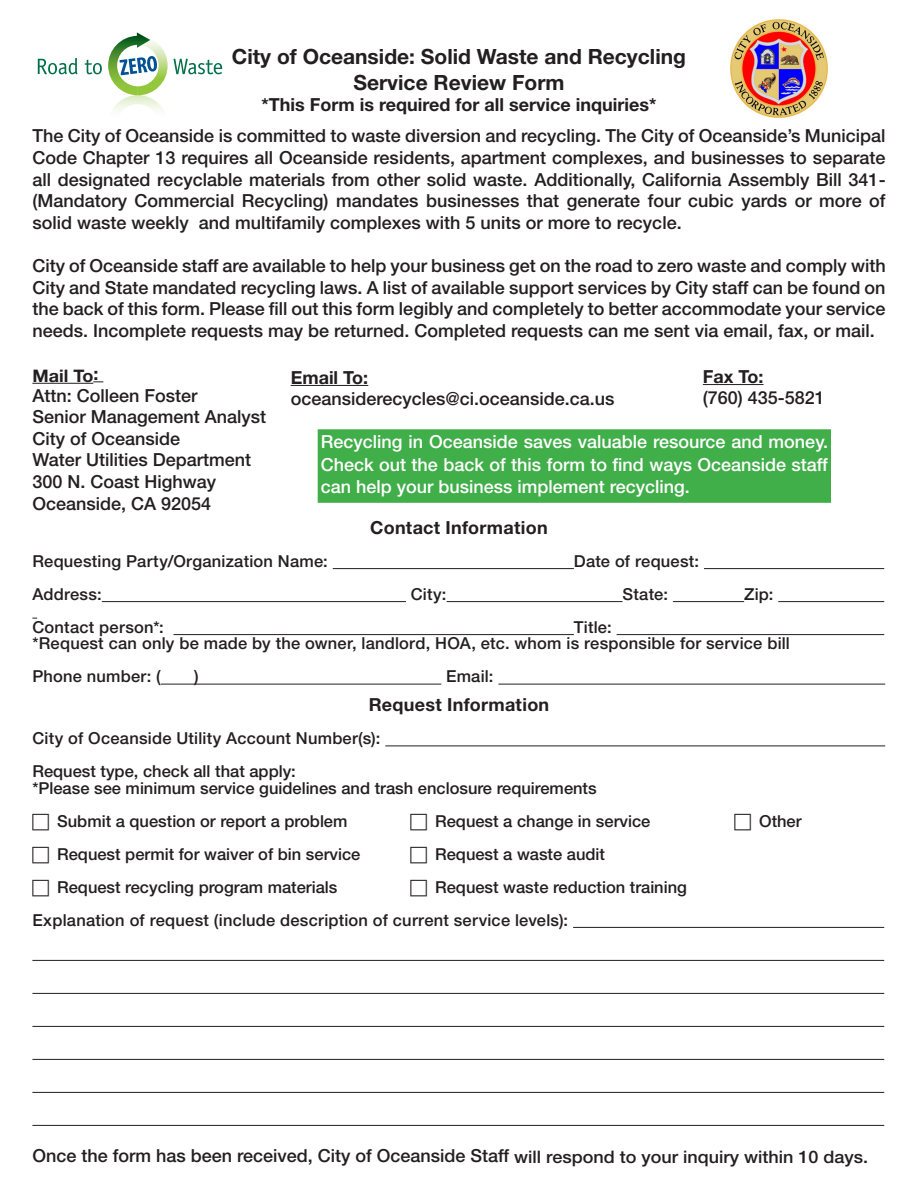
<style>
.page{position:relative;width:918px;height:1188px;background:#fff}
.page>*{position:absolute;margin:0;border:0;box-sizing:border-box;transform-origin:0 0}
.t1{font:700 21px "Helvetica Neue LT Std";color:#231f20}
.t2{font:500 18px/21.6px "Helvetica Neue LT Std";color:#231f20;text-align:justify}
.t3{font:500 18px/22.5px "Helvetica Neue LT Std";color:#fff;text-align:justify}
.t4{font:700 18px "Helvetica Neue LT Std";color:#231f20}
.t5{font:700 17.25px "Helvetica Neue LT Std";color:#231f20;scale:1.04 1}
.t6{font:500 16.5px "Helvetica Neue LT Std";color:#231f20}
.s1{font-size:18px}
</style>
<div class="page">
<div style="left:319px;top:431px;width:511px;height:70px;background:#40ae49"></div>
<div style="left:318px;top:429px;width:513px;height:74px;border:3px solid #40ae49"></div>
<hr style="left:32px;top:383px;width:61px;height:1px;background:#231f20">
<hr style="left:333px;top:568px;width:241px;height:1px;background:#231f20">
<hr style="left:704px;top:568px;width:180px;height:1px;background:#231f20">
<hr style="left:102px;top:601px;width:304px;height:1px;background:#231f20">
<hr style="left:447px;top:601px;width:175px;height:1px;background:#231f20">
<hr style="left:673px;top:601px;width:71px;height:1px;background:#231f20">
<hr style="left:778px;top:601px;width:106px;height:1px;background:#231f20">
<hr style="left:174px;top:634px;width:400px;height:1px;background:#231f20">
<hr style="left:617px;top:634px;width:267px;height:1px;background:#231f20">
<hr style="left:161px;top:684px;width:280px;height:1px;background:#231f20">
<hr style="left:498px;top:684px;width:387px;height:1px;background:#231f20">
<hr style="left:291px;top:385px;width:77px;height:1px;background:#231f20">
<hr style="left:703px;top:384px;width:61px;height:1px;background:#231f20">
<svg style="left:174px;top:59px;width:48px;height:15px"></svg>
<svg style="left:108px;top:32px;width:60px;height:79px"></svg>
<svg style="left:38px;top:58px;width:64px;height:16px"></svg>
<img style="left:730px;top:20px;width:98px;height:97px">
<hr style="left:385px;top:745px;width:500px;height:1px;background:#231f20">
<hr style="left:573px;top:927px;width:311px;height:1px;background:#231f20">
<hr style="left:32px;top:960px;width:852px;height:1px;background:#231f20">
<hr style="left:32px;top:993px;width:852px;height:1px;background:#231f20">
<hr style="left:32px;top:1026px;width:852px;height:1px;background:#231f20">
<hr style="left:32px;top:1059px;width:852px;height:1px;background:#231f20">
<hr style="left:32px;top:1092px;width:852px;height:1px;background:#231f20">
<hr style="left:32px;top:1125px;width:852px;height:1px;background:#231f20">
<p class="t1" style="left:232px;top:44px;width:456px">City of Oceanside: Solid Waste and Recycling</p>
<p class="t1" style="left:353px;top:69px;width:213px">Service Review Form</p>
<p class="t4" style="left:262px;top:94px;width:396px">*This Form is required for all service inquiries*</p>
<p class="t2" style="left:32px;top:125px;width:855px">The City of Oceanside is committed to waste diversion and recycling. The City of Oceanside’s Municipal Code Chapter 13 requires all Oceanside residents, apartment complexes, and businesses to separate all designated recyclable materials from other solid waste. Additionally, California Assembly Bill 341- (Mandatory Commercial Recycling) mandates businesses that generate four cubic yards or more of solid waste weekly and multifamily complexes with 5 units or more to recycle.</p>
<p class="t2" style="left:32px;top:255px;width:855px">City of Oceanside staff are available to help your business get on the road to zero waste and comply with City and State mandated recycling laws. A list of available support services by City staff can be found on the back of this form. Please fill out this form legibly and completely to better accommodate your service needs. Incomplete requests may be returned. Completed requests can me sent via email, fax, or mail.</p>
<p class="t5" style="left:32px;top:365px;width:65px">Mail To<span class="s1">:</span></p>
<p class="t2" style="left:32px;top:384px;width:167px">Attn: Colleen Foster</p>
<p class="t2" style="left:32px;top:406px;width:235px">Senior Management Analyst</p>
<p class="t2" style="left:32px;top:427px;width:149px">City of Oceanside</p>
<p class="t2" style="left:32px;top:449px;width:220px">Water Utilities Department</p>
<p class="t2" style="left:32px;top:471px;width:185px">300 N. Coast Highway</p>
<p class="t2" style="left:32px;top:492px;width:180px">Oceanside, CA 92054</p>
<p class="t4" style="left:370px;top:516px;width:179px">Contact Information</p>
<p class="t6" style="left:32px;top:551px;width:297px">Requesting Party/Organization Name:</p>
<p class="t6" style="left:574px;top:551px;width:127px">Date of request:</p>
<p class="t6" style="left:32px;top:584px;width:71px">Address:</p>
<p class="t6" style="left:411px;top:584px;width:37px">City:</p>
<p class="t6" style="left:622px;top:584px;width:47px">State:</p>
<p class="t6" style="left:744px;top:584px;width:31px">Zip:</p>
<p class="t6" style="left:32px;top:617px;width:133px">Contact person*:</p>
<p class="t6" style="left:574px;top:617px;width:39px">Title:</p>
<p class="t6" style="left:32px;top:634px;width:759px">*Request can only be made by the owner, landlord, HOA, etc. whom is responsible for service bill</p>
<p class="t6" style="left:32px;top:667px;width:130px">Phone number: (</p>
<p class="t6" style="left:194px;top:667px;width:6px">)</p>
<p class="t6" style="left:446px;top:667px;width:49px">Email:</p>
<p class="t4" style="left:703px;top:365px;width:62px">Fax To:</p>
<p class="t2" style="left:703px;top:387px;width:124px">(760) 435-5821</p>
<p class="t4" style="left:291px;top:366px;width:79px">Email To:</p>
<p class="t2" style="left:291px;top:388px;width:325px">oceansiderecycles@ci.oceanside.ca.us</p>
<p class="t3" style="left:321px;top:430px;width:509px">Recycling in Oceanside saves valuable resource and money.<br>Check out the back of this form to find ways Oceanside staff can help your business implement recycling.</p>
<p class="t4" style="left:369px;top:694px;width:182px">Request Information</p>
<p class="t6" style="left:32px;top:729px;width:349px">City of Oceanside Utility Account Number(s):</p>
<p class="t6" style="left:32px;top:762px;width:265px">Request type, check all that apply:</p>
<p class="t6" style="left:32px;top:778px;width:566px">*Please see minimum service guidelines and trash enclosure requirements</p>
<p class="t6" style="left:57px;top:811px;width:292px">Submit a question or report a problem</p>
<p class="t6" style="left:435px;top:811px;width:217px">Request a change in service</p>
<p class="t6" style="left:759px;top:811px;width:44px">Other</p>
<p class="t6" style="left:57px;top:844px;width:305px">Request permit for waiver of bin service</p>
<p class="t6" style="left:435px;top:844px;width:171px">Request a waste audit</p>
<p class="t6" style="left:57px;top:877px;width:282px">Request recycling program materials</p>
<p class="t6" style="left:435px;top:877px;width:253px">Request waste reduction training</p>
<p class="t6" style="left:32px;top:910px;width:537px">Explanation of request (include description of current service levels):</p>
<p class="t2" style="left:32px;top:1144px;width:837px">Once the form has been received, City of Oceanside Staff <sub>will</sub> <sub>respond</sub> <sub>to</sub> <sub>your</sub> <sub>inquiry</sub> <sub>within</sub> <sub>10</sub> <sub>days.</sub></p>
</div>
